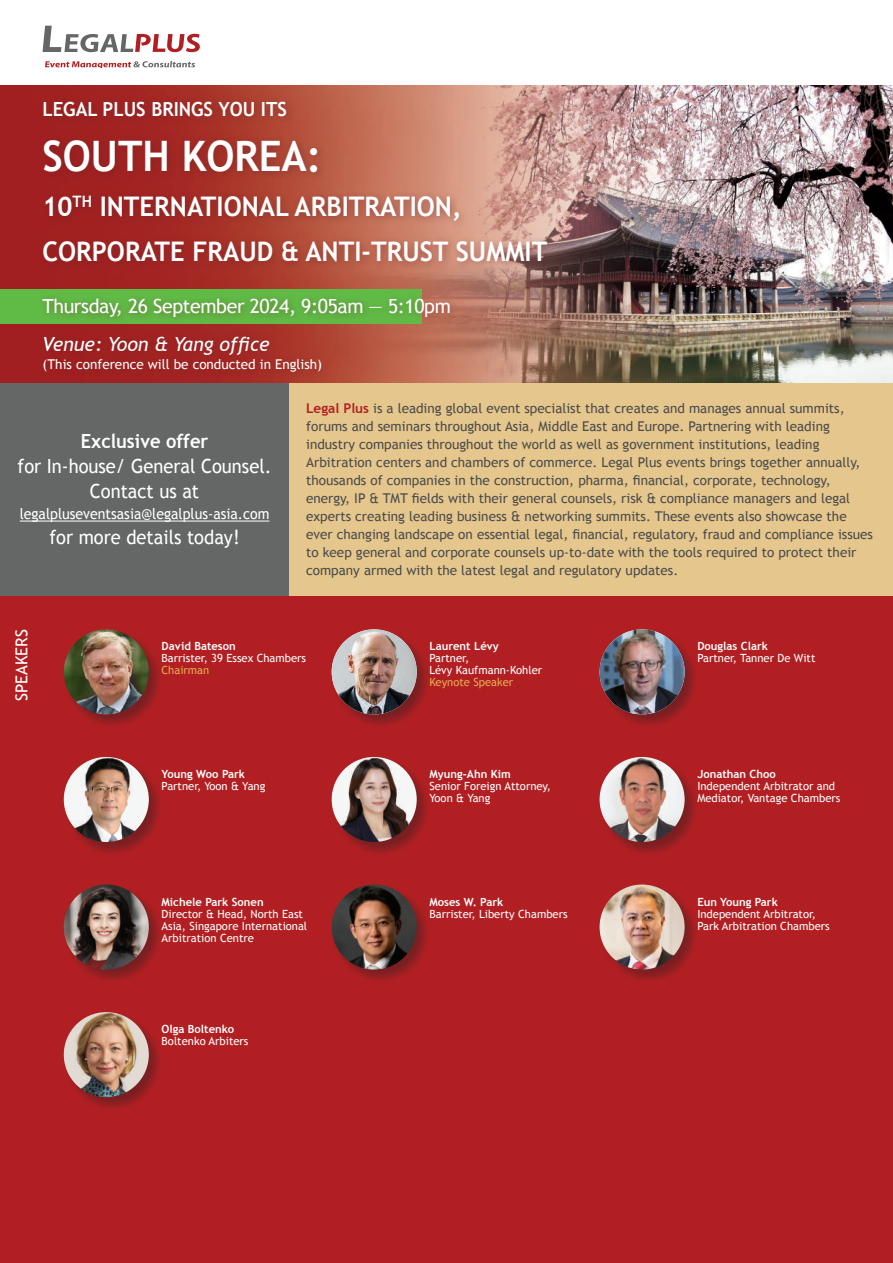
<style>
.page{position:relative;width:893px;height:1263px;background:#fff}
.page>*{position:absolute;margin:0;border:0;box-sizing:border-box;transform-origin:0 0}
.t1{font:700 42px "Trebuchet MS";color:#fff;scale:.95 1}
.t2{font:700 27px/45px "Trebuchet MS";color:#fff;scale:.95 1}
.t3{font:19.5px/25.2px "Trebuchet MS";color:#fff;text-align:center;scale:.94 1}
.t4{font:19.5px "Trebuchet MS";letter-spacing:-.02em;color:#fff}
.t5{font:700 19.5px "Trebuchet MS";color:#fff;scale:.95 1}
.t6{font:italic 19.5px "Trebuchet MS";color:#fff}
.t7{font:700 19.5px "Trebuchet MS";color:#fff;scale:.94 1}
.t8{font:16.5px "Trebuchet MS";color:#fff}
.t9{font:15px "Trebuchet MS";color:#fff;scale:.94 1}
.t10{font:13.5px/18px "Trebuchet MS";color:#4b4c4d}
.t11{font:13.5px "Trebuchet MS";color:#fff}
.t12{font:11.25px/12px "Trebuchet MS";color:#fff}
.t13{font:700 11.25px "Trebuchet MS";color:#fff}
.t14{font:11.25px "Trebuchet MS";color:#e4aa4f}
.s1{font-weight:700;color:#b21f23}
</style>
<div class="page">
<svg style="left:45px;top:61px;width:150px;height:7px"></svg>
<svg style="left:43px;top:26px;width:157px;height:26px"></svg>
<div style="left:0;top:595px;width:893px;height:668px;background:#b21f23"></div>
<img style="left:0;top:85px;width:893px;height:298px">
<div style="left:0;top:383px;width:289px;height:212px;background:#656767"></div>
<div style="left:289px;top:383px;width:604px;height:212px;background:#e5c68c"></div>
<div style="left:0;top:289px;width:421px;height:34px;background:#60bb46"></div>
<hr style="left:20px;top:521px;width:249px;height:1px;background:#fff">
<div style="left:37px;top:96px;width:520px;height:175px;background:#6e2528;opacity:.49"></div>
<div style="left:37px;top:293px;width:423px;height:33px;background:#6e2528;opacity:.49"></div>
<div style="left:37px;top:330px;width:294px;height:51px;background:#6e2528;opacity:.49"></div>
<div style="left:598px;top:756px;width:102px;height:101px;background:#231f20;opacity:.4"></div>
<img style="left:600px;top:757px;width:85px;height:85px;border-radius:43px">
<div style="left:63px;top:756px;width:101px;height:101px;background:#231f20;opacity:.4"></div>
<img style="left:64px;top:757px;width:85px;height:85px;border-radius:43px">
<div style="left:330px;top:756px;width:102px;height:101px;background:#231f20;opacity:.4"></div>
<img style="left:332px;top:757px;width:85px;height:85px;border-radius:43px">
<div style="left:63px;top:628px;width:101px;height:102px;background:#231f20;opacity:.4"></div>
<img style="left:64px;top:629px;width:85px;height:85px;border-radius:43px">
<div style="left:598px;top:628px;width:102px;height:102px;background:#231f20;opacity:.4"></div>
<img style="left:600px;top:629px;width:85px;height:85px;border-radius:43px">
<div style="left:330px;top:628px;width:102px;height:102px;background:#231f20;opacity:.4"></div>
<img style="left:332px;top:629px;width:85px;height:85px;border-radius:43px">
<div style="left:63px;top:883px;width:101px;height:102px;background:#231f20;opacity:.4"></div>
<img style="left:64px;top:884px;width:85px;height:85px;border-radius:43px">
<div style="left:63px;top:1011px;width:101px;height:101px;background:#231f20;opacity:.4"></div>
<img style="left:64px;top:1012px;width:85px;height:85px;border-radius:43px">
<div style="left:330px;top:883px;width:102px;height:102px;background:#231f20;opacity:.4"></div>
<img style="left:332px;top:884px;width:85px;height:85px;border-radius:43px">
<div style="left:598px;top:883px;width:102px;height:102px;background:#231f20;opacity:.4"></div>
<img style="left:600px;top:884px;width:85px;height:85px;border-radius:43px">
<h3 class="t5" style="left:43px;top:97px;width:259px">LEGAL PLUS BRINGS YOU ITS</h3>
<h1 class="t1" style="left:43px;top:130px;width:295px">SOUTH KOREA:</h1>
<h2 class="t2" style="left:43px;top:184px;width:533px">10<sup>TH</sup> INTERNATIONAL ARBITRATION,<br>CORPORATE FRAUD &amp; ANTI-TRUST SUMMIT</h2>
<h3 class="t4" style="left:43px;top:295px;width:410px">Thursday, 26 September 2024, 9:05am — 5:10pm</h3>
<h3 class="t6" style="left:43px;top:332px;width:228px">Venue: Yoon &amp; Yang office</h3>
<p class="t11" style="left:43px;top:357px;width:281px">(This conference will be conducted in English)</p>
<h3 class="t7" style="left:81px;top:428px;width:137px">Exclusive offer</h3>
<h3 class="t3" style="left:18px;top:454px;width:272px">for In-house/ General Counsel.<br>Contact us at</h3>
<p class="t9" style="left:20px;top:505px;width:267px">legalpluseventsasia@legalplus-asia.com</p>
<h3 class="t3" style="left:49px;top:525px;width:204px">for more details today!</h3>
<p class="t10" style="left:306px;top:399px;width:568px"><span class="s1">Legal Plus</span> is a leading global event specialist that creates and manages annual summits, forums and seminars throughout Asia, Middle East and Europe. Partnering with leading industry companies throughout the world as well as government institutions, leading Arbitration centers and chambers of commerce. Legal Plus events brings together annually, thousands of companies in the construction, pharma, financial, corporate, technology, energy, IP &amp; TMT fields with their general counsels, risk &amp; compliance managers and legal experts creating leading business &amp; networking summits. These events also showcase the ever changing landscape on essential legal, financial, regulatory, fraud and compliance issues to keep general and corporate counsels up-to-date with the tools required to protect their company armed with the latest legal and regulatory updates.</p>
<p class="t8" style="left:12px;top:701px;width:73px;rotate:-90deg">SPEAKERS</p>
<p class="t13" style="left:162px;top:639px;width:76px">David Bateson</p>
<p class="t12" style="left:162px;top:653px;width:146px">Barrister, 39 Essex Chambers</p>
<p class="t14" style="left:162px;top:664px;width:49px">Chairman</p>
<p class="t13" style="left:429px;top:639px;width:71px">Laurent Lévy</p>
<p class="t12" style="left:429px;top:653px;width:114px">Partner,<br>Lévy Kaufmann-Kohler</p>
<p class="t14" style="left:429px;top:676px;width:85px">Keynote Speaker</p>
<p class="t13" style="left:697px;top:639px;width:72px">Douglas Clark</p>
<p class="t12" style="left:697px;top:653px;width:120px">Partner, Tanner De Witt</p>
<p class="t13" style="left:162px;top:767px;width:85px">Young Woo Park</p>
<p class="t12" style="left:162px;top:780px;width:105px">Partner, Yoon &amp; Yang</p>
<p class="t13" style="left:429px;top:767px;width:83px">Myung-Ahn Kim</p>
<p class="t12" style="left:429px;top:780px;width:123px">Senior Foreign Attorney,<br>Yoon &amp; Yang</p>
<p class="t13" style="left:697px;top:767px;width:80px">Jonathan Choo</p>
<p class="t12" style="left:697px;top:780px;width:145px">Independent Arbitrator and<br>Mediator, Vantage Chambers</p>
<p class="t13" style="left:162px;top:894px;width:104px">Michele Park Sonen</p>
<p class="t12" style="left:162px;top:908px;width:147px">Director &amp; Head, North East<br>Asia, Singapore International<br>Arbitration Centre</p>
<p class="t13" style="left:429px;top:894px;width:75px">Moses W. Park</p>
<p class="t12" style="left:429px;top:908px;width:140px">Barrister, Liberty Chambers</p>
<p class="t13" style="left:697px;top:894px;width:82px">Eun Young Park</p>
<p class="t12" style="left:697px;top:908px;width:134px">Independent Arbitrator,<br>Park Arbitration Chambers</p>
<p class="t13" style="left:162px;top:1022px;width:74px">Olga Boltenko</p>
<p class="t12" style="left:162px;top:1035px;width:88px">Boltenko Arbiters</p>
</div>
